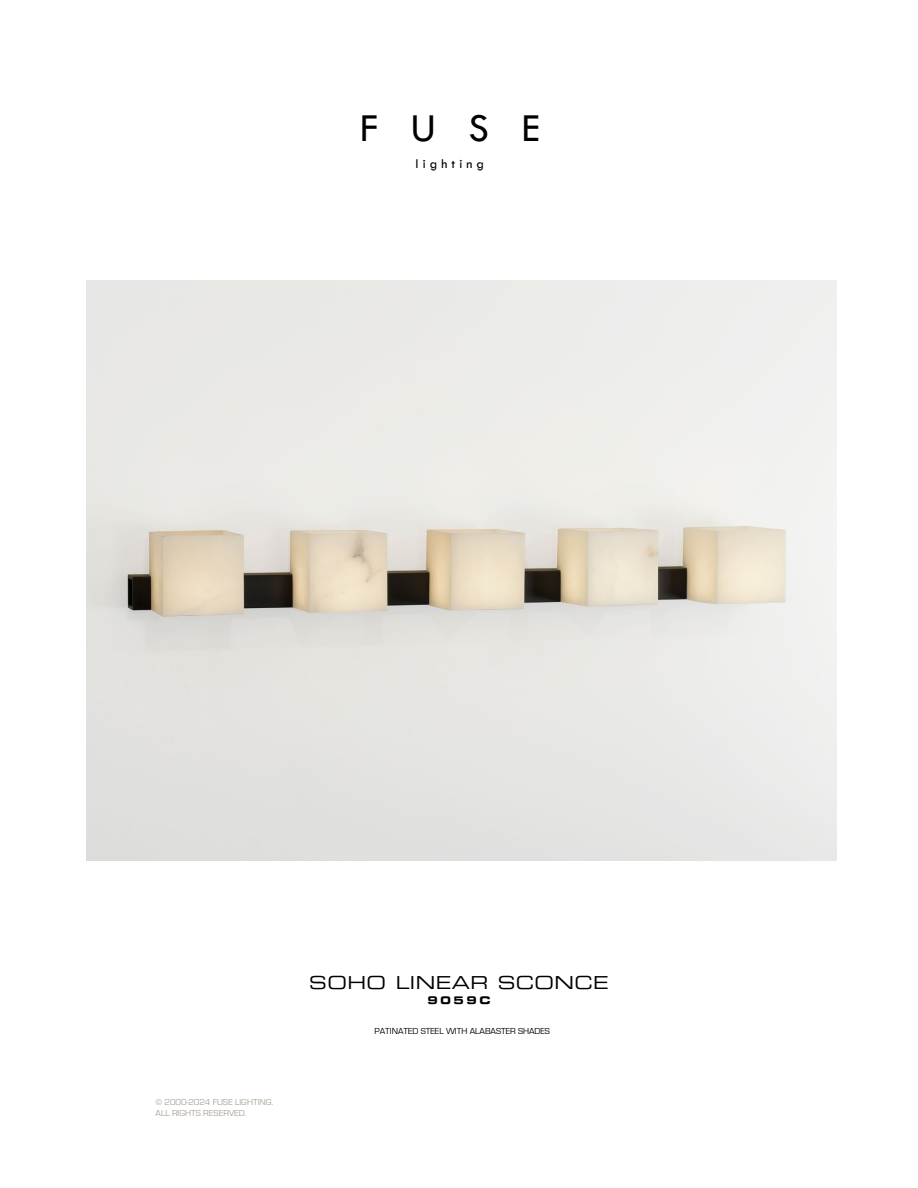
<style>
.page{position:relative;width:918px;height:1188px;background:#fff}
.page>*{position:absolute;margin:0;border:0;box-sizing:border-box;transform-origin:0 0}
.t1{font:41.1px "Tw Cen";color:#000}
.t2{font:18px "Eurostile LT Extended Two";letter-spacing:.025em;color:#000}
.t3{font:13.65px "Tw Cen";letter-spacing:.3em;color:#000}
.t4{font:10.5px "Eurostile LT Bold Extended Two";letter-spacing:.25em;color:#000}
.t5{font:9px/10.8px "Eurostile";color:#aca399}
.t6{font:9px "Eurostile";color:#000}
</style>
<div class="page">
<img style="left:86px;top:281px;width:751px;height:579px">
<h1 class="t1" style="left:360px;top:103px;width:181px">FUSE</h1>
<h3 class="t3" style="left:416px;top:155px;width:70px">lighting</h3>
<p class="t5" style="left:156px;top:1096px;width:119px">© 2000-2024 FUSE LIGHTING.<br>ALL RIGHTS RESERVED.</p>
<h2 class="t2" style="left:309px;top:970px;width:301px">SOHO LINEAR SCONCE</h2>
<p class="t4" style="left:427px;top:992px;width:65px">9059C</p>
<p class="t6" style="left:375px;top:1027px;width:177px">PATINATED STEEL WITH ALABASTER SHADES</p>
</div>
